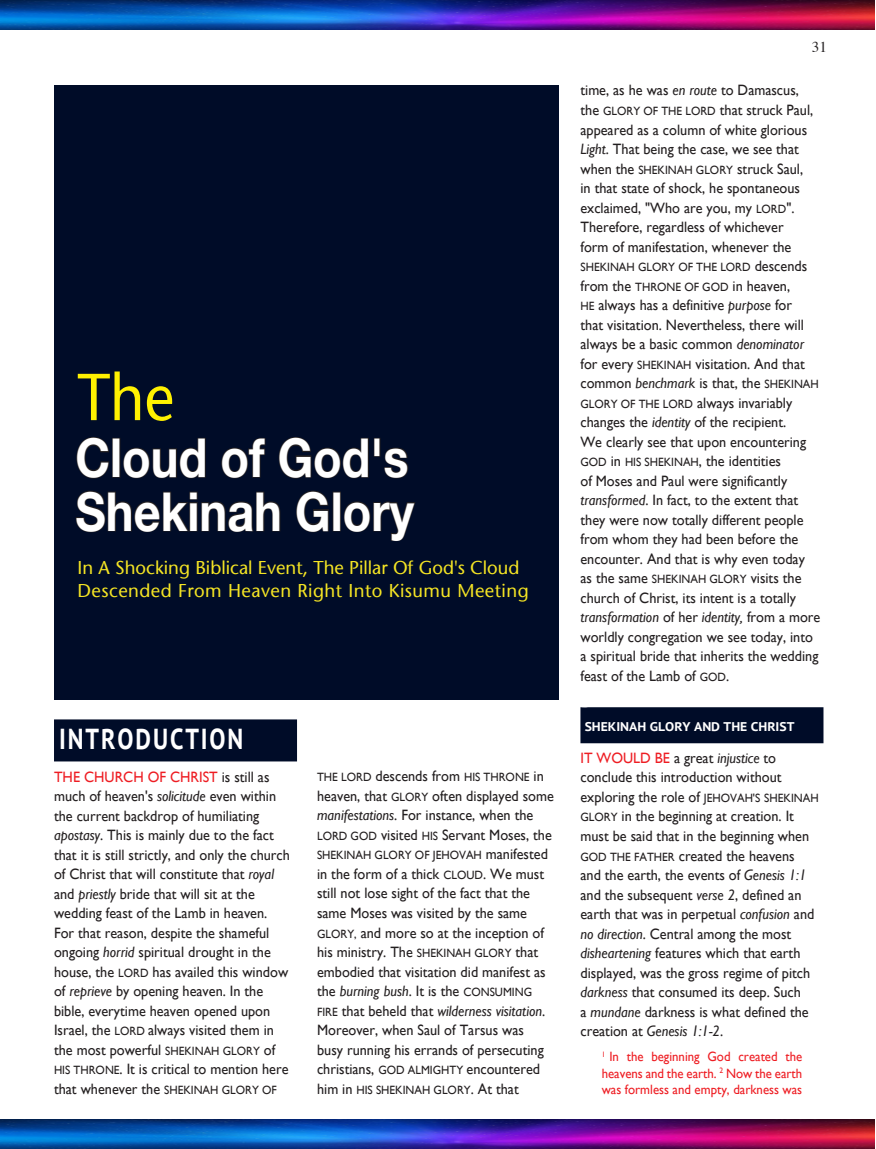
<style>
.page{position:relative;width:876px;height:1149px;background:#fff}
.page>*{position:absolute;margin:0;border:0;box-sizing:border-box;transform-origin:0 0}
.t1{font:66.15px "Stone Sans";color:#fff101;scale:.89 1}
.t2{font:700 53.4px/53.7px "Helvetica Neue";color:#fff;scale:.88 1}
.t3{font:700 28.8px "PT Sans";letter-spacing:.08em;color:#fff;scale:.83 1}
.t4{font:18.45px/23.1px "Stone Sans";letter-spacing:.025em;color:#f4e424}
.t5{font:15px/19.5px "Gill Sans";color:#231f20;scale:.95 1}
.t6{font:15px "Times";color:#231f20}
.t7{font:13.5px/16.5px "Gill Sans";color:#ee1d23;text-align:justify;scale:.95 1}
.t8{font:700 12.6px "PT Sans";color:#fff;scale:1.08 1}
.t9{font:12px "Gill Sans";color:#231f20;scale:.95 1}
.s1{color:#ee1d23}
.s2{font-style:italic}
.s3{font-size:12px}
.s4{font-size:15px}
</style>
<div class="page">
<div style="left:54px;top:85px;width:505px;height:614px;background:#000c28"></div>
<div style="left:54px;top:719px;width:243px;height:42px;background:#000c28"></div>
<svg style="left:76px;top:437px;width:33px;height:42px"></svg>
<div style="left:112px;top:437px;width:8px;height:40px;border:2px solid #231f20"></div>
<svg style="left:123px;top:438px;width:83px;height:41px"></svg>
<svg style="left:221px;top:438px;width:45px;height:41px"></svg>
<svg style="left:278px;top:437px;width:91px;height:42px"></svg>
<div style="left:374px;top:437px;width:6px;height:19px;border:2px solid #231f20"></div>
<svg style="left:384px;top:447px;width:24px;height:32px"></svg>
<svg style="left:76px;top:490px;width:205px;height:43px"></svg>
<svg style="left:296px;top:490px;width:33px;height:43px"></svg>
<div style="left:333px;top:491px;width:8px;height:40px;border:2px solid #231f20"></div>
<svg style="left:344px;top:501px;width:71px;height:40px"></svg>
<div style="left:580px;top:707px;width:243px;height:36px;background:#000c28"></div>
<img style="left:1px;top:1119px;width:873px;height:29px">
<img style="left:1px;top:1px;width:873px;height:29px">
<h1 class="t1" style="left:77px;top:357px;width:110px">The</h1>
<h2 class="t2" style="left:75px;top:429px;width:386px">Cloud of God's<br>Shekinah Glory</h2>
<p class="t4" style="left:77px;top:556px;width:453px">In A Shocking Biblical Event, The Pillar Of God's Cloud<br>Descended From Heaven Right Into Kisumu Meeting</p>
<h3 class="t3" style="left:59px;top:723px;width:223px">INTRODUCTION</h3>
<p class="t5" style="left:54px;top:766px;width:250px"><span class="s1">THE CHURCH OF CHRIST</span> is still as much of heaven's <span class="s2">solicitude</span> even within the current backdrop of humiliating <span class="s2">apostasy</span>. This is mainly due to the fact that it is still strictly, and only the church of Christ that will constitute that <span class="s2">royal </span>and <span class="s2">priestly</span> bride that will sit at the wedding feast of the Lamb in heaven.<br>For that reason, despite the shameful ongoing <span class="s2">horrid</span> spiritual drought in the house, the <span class="s3">LORD</span> has availed this window of <span class="s2">reprieve</span> by opening heaven. In the bible, everytime heaven opened upon Israel, the <span class="s3">LORD</span> always visited them in the most powerful <span class="s3">SHEKINAH GLORY</span> of <span class="s3">HIS THRONE</span>. It is critical to mention here that whenever the <span class="s3">SHEKINAH GLORY OF</span></p>
<p class="t9" style="left:317px;top:770px;width:240px">THE LORD <span class="s4">descends from</span> HIS THRONE <span class="s4">in</span></p>
<p class="t5" style="left:317px;top:785px;width:251px">heaven, that <span class="s3">GLORY</span> often displayed some <span class="s2">manifestations</span>. For instance, when the<br><span class="s3">LORD GOD</span> visited <span class="s3">HIS</span> Servant Moses, the</p>
<p class="t9" style="left:317px;top:848px;width:244px">SHEKINAH GLORY OF JEHOVAH <span class="s4">manifested</span></p>
<p class="t5" style="left:317px;top:863px;width:242px">in the form of a thick <span class="s3">CLOUD</span>. We must still not lose sight of the fact that the same Moses was visited by the same <span class="s3">GLORY,</span> and more so at the inception of his ministry. The <span class="s3">SHEKINAH GLORY</span> that embodied that visitation did manifest as the <span class="s2">burning bush</span>. It is the <span class="s3">CONSUMING FIRE</span> that beheld that <span class="s2">wilderness visitation</span>.<br>Moreover, when Saul of Tarsus was busy running his errands of persecuting christians, <span class="s3">GOD ALMIGHTY</span> encountered</p>
<p class="t9" style="left:317px;top:1082px;width:214px"><span class="s4">him in</span> HIS SHEKINAH GLORY<span class="s4">. At that</span></p>
<p class="t6" style="left:812px;top:41px;width:16px">31</p>
<p class="t5" style="left:580px;top:80px;width:247px">time, as he was <span class="s2">en route</span> to Damascus, the <span class="s3">GLORY OF THE LORD</span> that struck Paul, appeared as a column of white glorious <span class="s2">Light</span>. That being the case, we see that when the <span class="s3">SHEKINAH GLORY</span> struck Saul, in that state of shock, he spontaneous exclaimed, "Who are you, my <span class="s3">LORD</span>".<br>Therefore, regardless of whichever form of manifestation, whenever the</p>
<p class="t9" style="left:580px;top:260px;width:240px">SHEKINAH GLORY OF THE LORD <span class="s4">descends</span></p>
<p class="t5" style="left:580px;top:275px;width:254px">from the <span class="s3">THRONE OF GOD</span> in heaven,<br><span class="s3">HE</span> always has a definitive <span class="s2">purpose</span> for<br>that visitation. Nevertheless, there will always be a basic common <span class="s2">denominator </span>for every <span class="s3">SHEKINAH</span> visitation. And that common <span class="s2">benchmark</span> is that, the <span class="s3">SHEKINAH GLORY OF THE LORD</span> always invariably changes the <span class="s2">identity</span> of the recipient.<br>We clearly see that upon encountering <span class="s3">GOD</span> in <span class="s3">HIS SHEKINAH</span>, the identities<br>of Moses and Paul were significantly <span class="s2">transformed</span>. In fact, to the extent that they were now totally different people from whom they had been before the encounter. And that is why even today<br>as the same <span class="s3">SHEKINAH GLORY</span> visits the church of Christ, its intent is a totally <span class="s2">transformation</span> of her <span class="s2">identity,</span> from a more worldly congregation we see today, into a spiritual bride that inherits the wedding feast of the Lamb of <span class="s3">GOD</span>.</p>
<p class="t8" style="left:585px;top:719px;width:196px">SHEKINAH GLORY AND THE CHRIST</p>
<p class="t5" style="left:580px;top:747px;width:252px"><span class="s1">IT WOULD BE</span> a great <span class="s2">injustice</span> to conclude this introduction without exploring the role of <span class="s3">JEHOVAH'S SHEKINAH GLORY</span> in the beginning at creation. It must be said that in the beginning when <span class="s3">GOD THE FATHER</span> created the heavens and the earth, the events of <span class="s2">Genesis 1:1 </span>and the subsequent <span class="s2">verse 2</span>, defined an earth that was in perpetual <span class="s2">confusion</span> and <span class="s2">no direction</span>. Central among the most <span class="s2">disheartening</span> features which that earth displayed, was the gross regime of pitch <span class="s2">darkness</span> that consumed its deep. Such<br>a <span class="s2">mundane</span> darkness is what defined the creation at <span class="s2">Genesis 1:1-2</span>.</p>
<p class="t7" style="left:602px;top:1047px;width:213px"><sup>1</sup> In the beginning God created the heavens and the earth. <sup>2</sup> Now the earth was formless and empty, darkness was</p>
</div>
